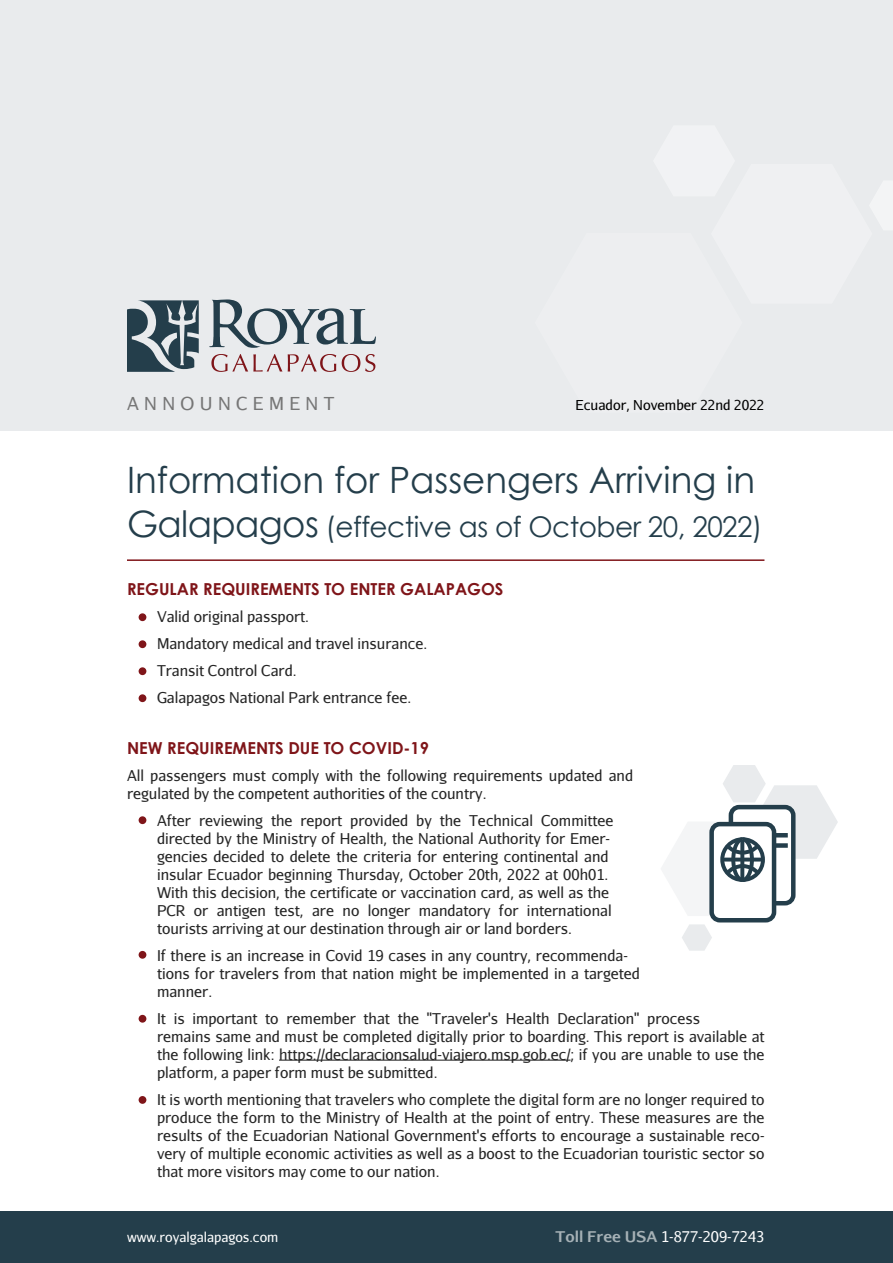
<style>
.page{position:relative;width:893px;height:1263px;background:#fff}
.page>*{position:absolute;margin:0;border:0;box-sizing:border-box;transform-origin:0 0}
.t1{font:36.3px "Century Gothic";color:#243e4b}
.t2{font:28.5px "Century Gothic";letter-spacing:-.015em;color:#243e4b}
.t3{font:18px "Aurulent Sans";letter-spacing:.3em;color:#767676}
.t4{font:700 16.5px "Century Gothic";color:#7f1519}
.t5{font:15px/18px "Aurulent Sans";color:#262626}
.t6{font:14.85px "Aurulent Sans";color:#fff}
.t7{font:13.8px "Aurulent Sans";color:#000}
.t8{font:13.5px "Aurulent Sans";color:#fff}
.s1{font-size:36.3px}
.s2{font-weight:700;color:#a6b1b6}
</style>
<div class="page">
<div style="left:0;top:0;width:893px;height:431px;background:#e9ebed"></div>
<svg style="left:211px;top:354px;width:71px;height:18px"></svg>
<svg style="left:288px;top:354px;width:48px;height:18px"></svg>
<svg style="left:342px;top:354px;width:33px;height:18px"></svg>
<svg style="left:127px;top:300px;width:72px;height:72px"></svg>
<svg style="left:209px;top:299px;width:167px;height:49px"></svg>
<div style="left:0;top:1211px;width:893px;height:52px;background:#243e4b"></div>
<hr style="left:127px;top:559px;width:637px;height:2px;background:#7f1519">
<svg style="left:682px;top:924px;width:30px;height:27px"></svg>
<hr style="left:279px;top:1059px;width:291px;height:2px;background:#262626">
<div style="left:139px;top:613px;width:7px;height:8px;background:#7f1519;border-radius:50%"></div>
<div style="left:139px;top:640px;width:7px;height:8px;background:#7f1519;border-radius:50%"></div>
<div style="left:139px;top:667px;width:7px;height:8px;background:#7f1519;border-radius:50%"></div>
<div style="left:139px;top:694px;width:7px;height:8px;background:#7f1519;border-radius:50%"></div>
<div style="left:139px;top:816px;width:7px;height:8px;background:#7f1519;border-radius:50%"></div>
<div style="left:139px;top:951px;width:7px;height:8px;background:#7f1519;border-radius:50%"></div>
<div style="left:139px;top:1015px;width:7px;height:8px;background:#7f1519;border-radius:50%"></div>
<div style="left:139px;top:1096px;width:7px;height:8px;background:#7f1519;border-radius:50%"></div>
<div style="left:709px;top:822px;width:67px;height:100px;border:4px solid #243e4b;border-radius:8px"></div>
<svg style="left:661px;top:765px;width:177px;height:151px"></svg>
<svg style="left:722px;top:857px;width:41px;height:4px"></svg>
<svg style="left:740px;top:839px;width:4px;height:41px"></svg>
<p class="t3" style="left:127px;top:392px;width:209px">ANNOUNCEMENT</p>
<p class="t7" style="left:575px;top:397px;width:191px">Ecuador, November 22nd 2022</p>
<h1 class="t1" style="left:127px;top:454px;width:630px">Information for Passengers Arriving in</h1>
<h2 class="t2" style="left:127px;top:506px;width:637px"><span class="s1">Galapagos</span> (effective as of October 20, 2022)</h2>
<p class="t4" style="left:127px;top:578px;width:378px">REGULAR REQUIREMENTS TO ENTER GALAPAGOS</p>
<p class="t5" style="left:157px;top:602px;width:272px;line-height:27px">Valid original passport.<br>Mandatory medical and travel insurance.<br>Transit Control Card.<br>Galapagos National Park entrance fee.</p>
<p class="t4" style="left:127px;top:737px;width:303px">NEW REQUIREMENTS DUE TO COVID-19</p>
<p class="t5" style="left:127px;top:766px;width:508px">All passengers must comply with the following requirements updated and regulated by the competent authorities of the country.</p>
<p class="t5" style="left:157px;top:811px;width:458px">After reviewing the report provided by the Technical Committee directed by the Ministry of Health, the National Authority for Emer&shy;gencies decided to delete the criteria for entering continental and insular Ecuador beginning Thursday, October 20th, 2022 at 00h01.<br>With this decision, the certificate or vaccination card, as well as the PCR or antigen test, are no longer mandatory for international tourists arriving at our destination through air or land borders.</p>
<p class="t5" style="left:157px;top:946px;width:484px">If there is an increase in Covid 19 cases in any country, recommenda&shy;tions for travelers from that nation might be implemented in a targeted manner.</p>
<p class="t5" style="left:157px;top:1009px;width:609px">It is important to remember that the "Traveler's Health Declaration" process<br>remains same and must be completed digitally prior to boarding. This report is available at the following link: https://declaracionsalud-viajero.msp.gob.ec/; if you are unable to use the platform, a paper form must be submitted.</p>
<p class="t5" style="left:157px;top:1090px;width:609px;text-align:justify">It is worth mentioning that travelers who complete the digital form are no longer required to produce the form to the Ministry of Health at the point of entry. These measures are the results of the Ecuadorian National Government's efforts to encourage a sustainable reco&shy;very of multiple economic activities as well as a boost to the Ecuadorian touristic sector so that more visitors may come to our nation.</p>
<p class="t8" style="left:127px;top:1228px;width:153px">www.royalgalapagos.com</p>
<p class="t6" style="left:556px;top:1227px;width:210px"><span class="s2">Toll Free USA</span> 1-877-209-7243</p>
</div>
